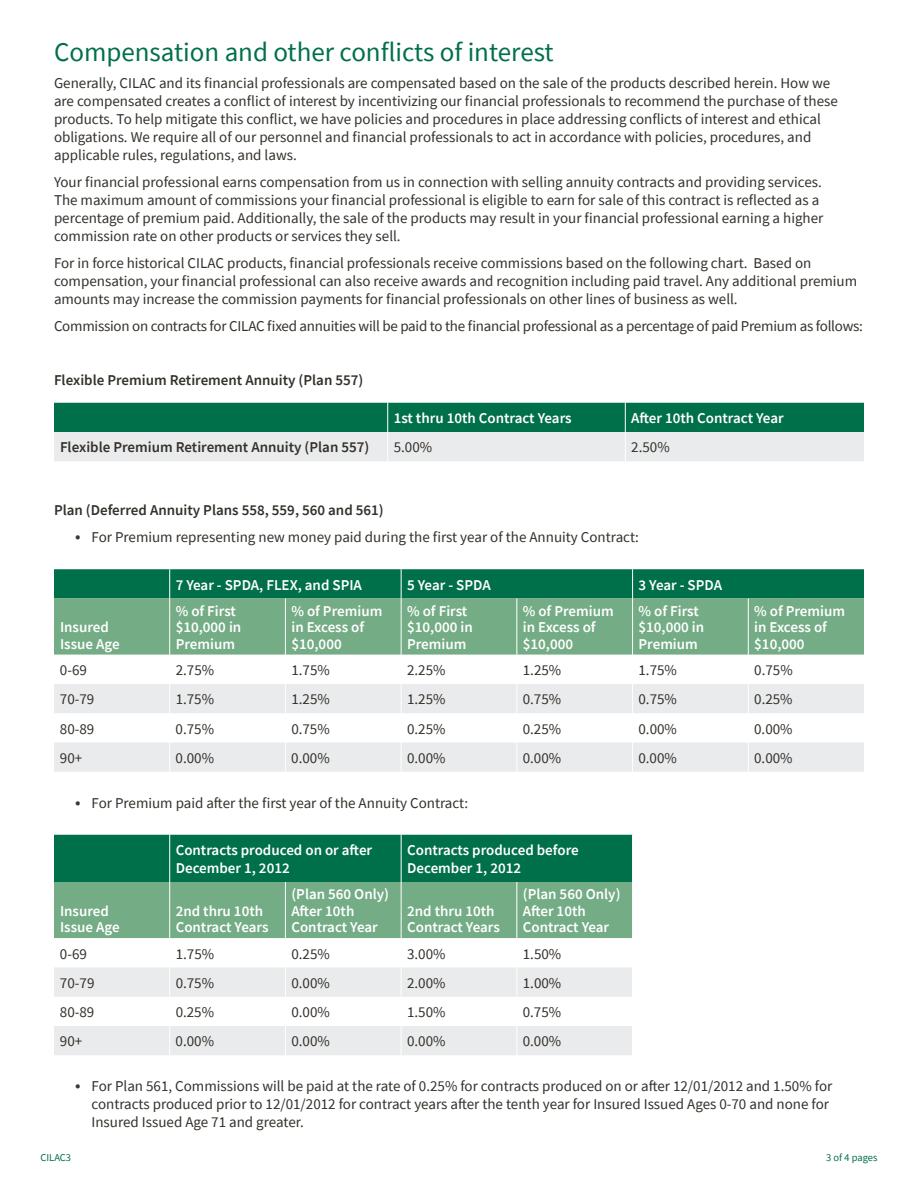
<style>
.page{position:relative;width:918px;height:1188px;background:#fff}
.page>*{position:absolute;margin:0;border:0;box-sizing:border-box;transform-origin:0 0}
.t1{font:27px "Source Sans Pro";color:#00704a}
.t2{font:15px/18px "Source Sans Pro";color:#34302b}
.t3{font:600 15px/16.5px "Source Sans Pro";color:#fff}
.t4{font:600 15px "Source Sans Pro";color:#34302b}
.t5{font:10.5px "Source Sans Pro";color:#00704a}
.s1{font-size:18px;color:#3b3936}
</style>
<div class="page">
<svg style="left:54px;top:403px;width:810px;height:58px;background:#75ad9b"></svg>
<div style="left:54px;top:598px;width:810px;height:57px;background:#74ac86"></div>
<svg style="left:54px;top:684px;width:810px;height:88px;fill:#eaebec"></svg>
<div style="left:54px;top:569px;width:810px;height:29px;background:#00704a"></div>
<hr style="left:169px;top:598px;width:1px;height:57px;background:#fff">
<hr style="left:285px;top:598px;width:1px;height:57px;background:#fff">
<hr style="left:401px;top:598px;width:1px;height:57px;background:#fff">
<hr style="left:516px;top:598px;width:1px;height:57px;background:#fff">
<hr style="left:632px;top:598px;width:1px;height:57px;background:#fff">
<hr style="left:748px;top:598px;width:1px;height:57px;background:#fff">
<svg style="left:169px;top:684px;width:1px;height:58px"></svg>
<svg style="left:285px;top:684px;width:1px;height:58px"></svg>
<svg style="left:401px;top:684px;width:1px;height:58px"></svg>
<svg style="left:516px;top:684px;width:1px;height:58px"></svg>
<svg style="left:632px;top:684px;width:1px;height:58px"></svg>
<svg style="left:748px;top:684px;width:1px;height:58px"></svg>
<hr style="left:169px;top:742px;width:1px;height:30px;background:#fff">
<hr style="left:285px;top:742px;width:1px;height:30px;background:#fff">
<hr style="left:401px;top:742px;width:1px;height:30px;background:#fff">
<hr style="left:516px;top:742px;width:1px;height:30px;background:#fff">
<hr style="left:632px;top:742px;width:1px;height:30px;background:#fff">
<hr style="left:748px;top:742px;width:1px;height:30px;background:#fff">
<svg style="left:54px;top:835px;width:578px;height:103px;background:#3e906a"></svg>
<svg style="left:54px;top:967px;width:578px;height:1px"></svg>
<svg style="left:54px;top:968px;width:578px;height:87px;fill:#eaebec"></svg>
<hr style="left:169px;top:835px;width:1px;height:47px;background:#fff">
<hr style="left:401px;top:835px;width:1px;height:47px;background:#fff">
<hr style="left:169px;top:882px;width:1px;height:56px;background:#fff">
<hr style="left:285px;top:882px;width:1px;height:56px;background:#fff">
<hr style="left:401px;top:882px;width:1px;height:56px;background:#fff">
<hr style="left:516px;top:882px;width:1px;height:56px;background:#fff">
<hr style="left:169px;top:938px;width:1px;height:30px;background:#fff">
<hr style="left:285px;top:938px;width:1px;height:30px;background:#fff">
<hr style="left:401px;top:938px;width:1px;height:30px;background:#fff">
<hr style="left:516px;top:938px;width:1px;height:30px;background:#fff">
<svg style="left:169px;top:968px;width:1px;height:87px"></svg>
<svg style="left:285px;top:968px;width:1px;height:87px"></svg>
<svg style="left:401px;top:968px;width:1px;height:87px"></svg>
<svg style="left:516px;top:968px;width:1px;height:87px"></svg>
<h1 class="t1" style="left:54px;top:35px;width:501px">Compensation and other conflicts of interest</h1>
<p class="t2" style="left:54px;top:74px;width:785px">Generally, CILAC and its financial professionals are compensated based on the sale of the products described herein. How we are compensated creates a conflict of interest by incentivizing our financial professionals to recommend the purchase of these products. To help mitigate this conflict, we have policies and procedures in place addressing conflicts of interest and ethical obligations. We require all of our personnel and financial professionals to act in accordance with policies, procedures, and applicable rules, regulations, and laws.</p>
<p class="t2" style="left:54px;top:173px;width:771px">Your financial professional earns compensation from us in connection with selling annuity contracts and providing services.<br>The maximum amount of commissions your financial professional is eligible to earn for sale of this contract is reflected as a percentage of premium paid. Additionally, the sale of the products may result in your financial professional earning a higher commission rate on other products or services they sell.</p>
<p class="t2" style="left:54px;top:254px;width:805px">For in force historical CILAC products, financial professionals receive commissions based on the following chart. Based on compensation, your financial professional can also receive awards and recognition including paid travel. Any additional premium amounts may increase the commission payments for financial professionals on other lines of business as well.</p>
<p class="t2" style="left:54px;top:317px;width:811px">Commission on contracts for CILAC fixed annuities will be paid to the financial professional as a percentage of paid Premium as follows:</p>
<p class="t4" style="left:54px;top:370px;width:311px">Flexible Premium Retirement Annuity (Plan 557)</p>
<p class="t3" style="left:394px;top:410px;width:179px">1st thru 10th Contract Years</p>
<p class="t3" style="left:631px;top:410px;width:154px">After 10th Contract Year</p>
<p class="t4" style="left:60px;top:437px;width:311px">Flexible Premium Retirement Annuity (Plan 557)</p>
<p class="t2" style="left:394px;top:438px;width:40px">5.00%</p>
<p class="t2" style="left:631px;top:438px;width:40px">2.50%</p>
<p class="t4" style="left:54px;top:500px;width:331px">Plan (Deferred Annuity Plans 558, 559, 560 and 561)</p>
<p class="t2" style="left:75px;top:528px;width:566px"><span class="s1">•</span> For Premium representing new money paid during the first year of the Annuity Contract:</p>
<p class="t3" style="left:176px;top:576px;width:188px">7 Year - SPDA, FLEX, and SPIA</p>
<p class="t3" style="left:407px;top:576px;width:85px">5 Year - SPDA</p>
<p class="t3" style="left:639px;top:576px;width:85px">3 Year - SPDA</p>
<p class="t3" style="left:60px;top:619px;width:61px">Insured<br>Issue Age</p>
<p class="t3" style="left:176px;top:602px;width:67px">% of First $10,000 in<br>Premium</p>
<p class="t3" style="left:291px;top:602px;width:92px">% of Premium in Excess of $10,000</p>
<p class="t3" style="left:407px;top:602px;width:67px">% of First $10,000 in<br>Premium</p>
<p class="t3" style="left:523px;top:602px;width:92px">% of Premium in Excess of $10,000</p>
<p class="t3" style="left:639px;top:602px;width:67px">% of First $10,000 in<br>Premium</p>
<p class="t3" style="left:754px;top:602px;width:92px">% of Premium in Excess of $10,000</p>
<p class="t2" style="left:60px;top:661px;width:29px">0-69</p>
<p class="t2" style="left:176px;top:661px;width:40px">2.75%</p>
<p class="t2" style="left:291px;top:661px;width:40px">1.75%</p>
<p class="t2" style="left:407px;top:661px;width:40px">2.25%</p>
<p class="t2" style="left:523px;top:661px;width:40px">1.25%</p>
<p class="t2" style="left:639px;top:661px;width:40px">1.75%</p>
<p class="t2" style="left:754px;top:661px;width:40px">0.75%</p>
<p class="t2" style="left:60px;top:690px;width:36px">70-79</p>
<p class="t2" style="left:176px;top:690px;width:40px">1.75%</p>
<p class="t2" style="left:291px;top:690px;width:40px">1.25%</p>
<p class="t2" style="left:407px;top:690px;width:40px">1.25%</p>
<p class="t2" style="left:523px;top:690px;width:40px">0.75%</p>
<p class="t2" style="left:639px;top:690px;width:40px">0.75%</p>
<p class="t2" style="left:754px;top:690px;width:40px">0.25%</p>
<p class="t2" style="left:60px;top:719px;width:36px">80-89</p>
<p class="t2" style="left:176px;top:719px;width:40px">0.75%</p>
<p class="t2" style="left:291px;top:719px;width:40px">0.75%</p>
<p class="t2" style="left:407px;top:719px;width:40px">0.25%</p>
<p class="t2" style="left:523px;top:719px;width:40px">0.25%</p>
<p class="t2" style="left:638px;top:719px;width:40px">0.00%</p>
<p class="t2" style="left:754px;top:719px;width:40px">0.00%</p>
<p class="t2" style="left:60px;top:749px;width:24px">90+</p>
<p class="t2" style="left:176px;top:749px;width:40px">0.00%</p>
<p class="t2" style="left:291px;top:749px;width:40px">0.00%</p>
<p class="t2" style="left:407px;top:749px;width:40px">0.00%</p>
<p class="t2" style="left:523px;top:749px;width:40px">0.00%</p>
<p class="t2" style="left:638px;top:749px;width:40px">0.00%</p>
<p class="t2" style="left:754px;top:749px;width:40px">0.00%</p>
<p class="t2" style="left:75px;top:794px;width:395px"><span class="s1">•</span> For Premium paid after the first year of the Annuity Contract:</p>
<p class="t3" style="left:176px;top:841px;width:198px;line-height:18px">Contracts produced on or after<br>December 1, 2012</p>
<p class="t3" style="left:407px;top:841px;width:173px;line-height:18px">Contracts produced before<br>December 1, 2012</p>
<p class="t3" style="left:60px;top:902px;width:61px">Insured<br>Issue Age</p>
<p class="t3" style="left:176px;top:902px;width:94px">2nd thru 10th<br>Contract Years</p>
<p class="t3" style="left:291px;top:886px;width:99px">(Plan 560 Only)<br>After 10th<br>Contract Year</p>
<p class="t3" style="left:523px;top:886px;width:99px">(Plan 560 Only)<br>After 10th<br>Contract Year</p>
<p class="t3" style="left:407px;top:902px;width:94px">2nd thru 10th<br>Contract Years</p>
<p class="t2" style="left:60px;top:944px;width:29px">0-69</p>
<p class="t2" style="left:176px;top:944px;width:40px">1.75%</p>
<p class="t2" style="left:291px;top:944px;width:40px">0.25%</p>
<p class="t2" style="left:407px;top:944px;width:40px">3.00%</p>
<p class="t2" style="left:523px;top:944px;width:40px">1.50%</p>
<p class="t2" style="left:60px;top:974px;width:36px">70-79</p>
<p class="t2" style="left:176px;top:974px;width:40px">0.75%</p>
<p class="t2" style="left:291px;top:974px;width:40px">0.00%</p>
<p class="t2" style="left:407px;top:974px;width:40px">2.00%</p>
<p class="t2" style="left:523px;top:974px;width:40px">1.00%</p>
<p class="t2" style="left:60px;top:1003px;width:36px">80-89</p>
<p class="t2" style="left:176px;top:1003px;width:40px">0.25%</p>
<p class="t2" style="left:291px;top:1003px;width:40px">0.00%</p>
<p class="t2" style="left:407px;top:1003px;width:40px">1.50%</p>
<p class="t2" style="left:523px;top:1003px;width:40px">0.75%</p>
<p class="t2" style="left:60px;top:1032px;width:24px">90+</p>
<p class="t2" style="left:176px;top:1032px;width:40px">0.00%</p>
<p class="t2" style="left:291px;top:1032px;width:40px">0.00%</p>
<p class="t2" style="left:407px;top:1032px;width:40px">0.00%</p>
<p class="t2" style="left:523px;top:1032px;width:40px">0.00%</p>
<p class="t2" style="left:92px;top:1077px;width:742px;text-indent:-16px"><span class="s1">•</span> For Plan 561, Commissions will be paid at the rate of 0.25% for contracts produced on or after 12/01/2012 and 1.50% for contracts produced prior to 12/01/2012 for contract years after the tenth year for Insured Issued Ages 0-70 and none for<br>Insured Issued Age 71 and greater.</p>
<p class="t5" style="left:40px;top:1151px;width:32px">CILAC3</p>
<p class="t5" style="left:826px;top:1151px;width:53px">3 of 4 pages</p>
</div>
